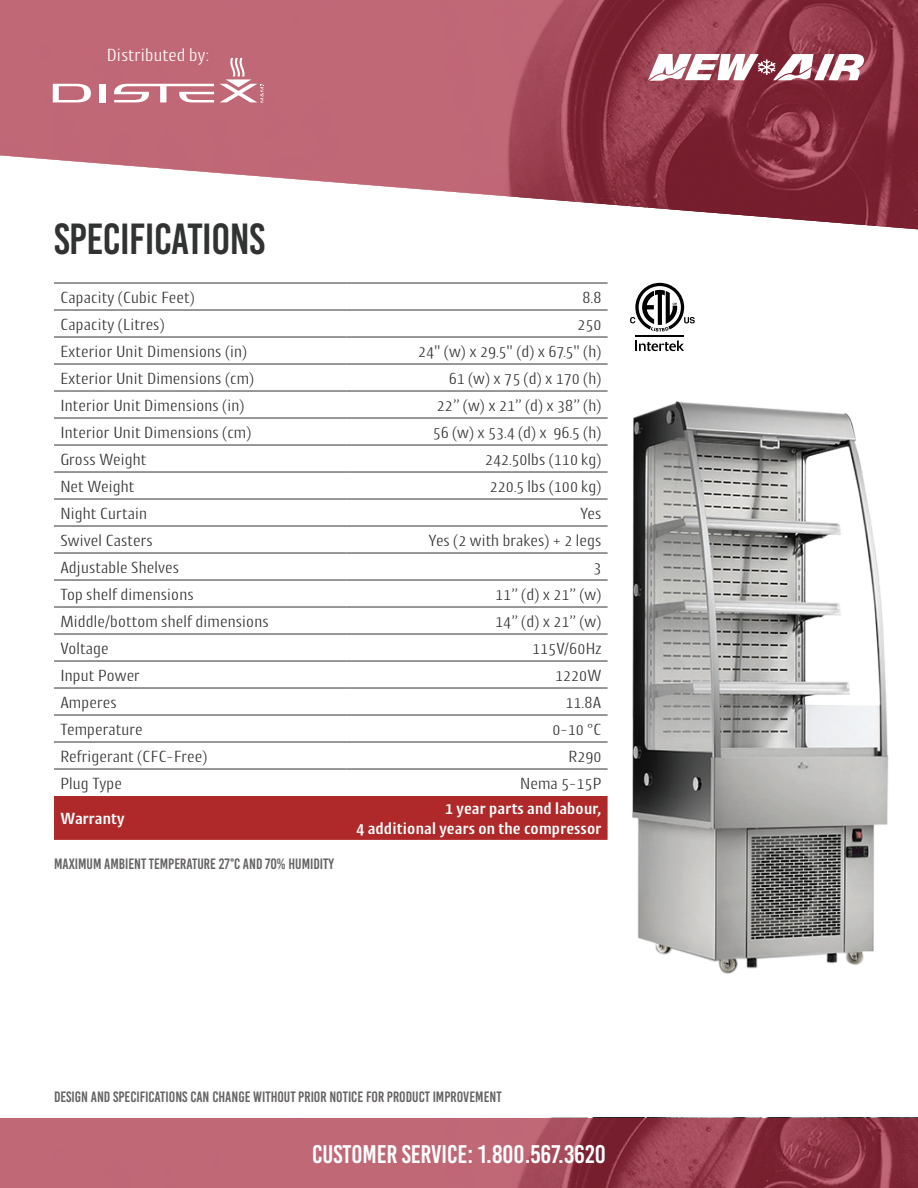
<style>
.page{position:relative;width:918px;height:1188px;background:#fff}
.page>*{position:absolute;margin:0;border:0;box-sizing:border-box;transform-origin:0 0}
.t1{font:43.5px "Bebas Kai";letter-spacing:-.01em;color:#313232}
.t2{font:25.5px "Bebas Kai";color:#fff}
.t3{font:300 18px "Cantiga";color:#fff}
.t4{font:300 16.5px "Cantiga";color:#313232}
.t5{font:600 16.5px/19.5px "Cantiga";color:#fff;text-align:right}
.t6{font:15px "Bebas Kai";color:#666363}
</style>
<div class="page">
<svg style="left:0;top:0;width:918px;height:230px"></svg>
<svg style="left:0;top:1118px;width:918px;height:70px;background:#ad5363"></svg>
<svg style="left:648px;top:54px;width:216px;height:27px"></svg>
<svg style="left:53px;top:84px;width:38px;height:18px"></svg>
<div style="left:99px;top:84px;width:6px;height:18px;background:#fff"></div>
<svg style="left:114px;top:84px;width:100px;height:18px"></svg>
<svg style="left:220px;top:58px;width:44px;height:45px"></svg>
<svg style="left:54px;top:309px;width:554px;height:460px"></svg>
<svg style="left:347px;top:309px;width:261px;height:28px"></svg>
<div style="left:54px;top:796px;width:554px;height:44px;background:#af292a"></div>
<hr style="left:54px;top:283px;width:293px;height:1px;background:#313232">
<hr style="left:54px;top:310px;width:293px;height:1px;background:#313232">
<hr style="left:54px;top:337px;width:293px;height:1px;background:#313232">
<hr style="left:54px;top:364px;width:293px;height:1px;background:#313232">
<hr style="left:54px;top:391px;width:293px;height:1px;background:#313232">
<hr style="left:54px;top:418px;width:293px;height:1px;background:#313232">
<hr style="left:54px;top:445px;width:293px;height:1px;background:#313232">
<hr style="left:54px;top:472px;width:293px;height:1px;background:#313232">
<hr style="left:54px;top:499px;width:293px;height:1px;background:#313232">
<hr style="left:54px;top:526px;width:293px;height:1px;background:#313232">
<hr style="left:54px;top:553px;width:293px;height:1px;background:#313232">
<hr style="left:54px;top:580px;width:293px;height:1px;background:#313232">
<hr style="left:54px;top:607px;width:293px;height:1px;background:#313232">
<hr style="left:54px;top:634px;width:293px;height:1px;background:#313232">
<hr style="left:54px;top:661px;width:293px;height:1px;background:#313232">
<hr style="left:54px;top:688px;width:293px;height:1px;background:#313232">
<hr style="left:54px;top:715px;width:293px;height:1px;background:#313232">
<hr style="left:54px;top:742px;width:293px;height:1px;background:#313232">
<hr style="left:347px;top:283px;width:261px;height:1px;background:#313232">
<hr style="left:347px;top:310px;width:261px;height:1px;background:#313232">
<hr style="left:347px;top:337px;width:261px;height:1px;background:#313232">
<hr style="left:347px;top:364px;width:261px;height:1px;background:#313232">
<hr style="left:347px;top:391px;width:261px;height:1px;background:#313232">
<hr style="left:347px;top:418px;width:261px;height:1px;background:#313232">
<hr style="left:347px;top:445px;width:261px;height:1px;background:#313232">
<hr style="left:347px;top:472px;width:261px;height:1px;background:#313232">
<hr style="left:347px;top:499px;width:261px;height:1px;background:#313232">
<hr style="left:347px;top:526px;width:261px;height:1px;background:#313232">
<hr style="left:347px;top:553px;width:261px;height:1px;background:#313232">
<hr style="left:347px;top:580px;width:261px;height:1px;background:#313232">
<hr style="left:347px;top:607px;width:261px;height:1px;background:#313232">
<hr style="left:347px;top:634px;width:261px;height:1px;background:#313232">
<hr style="left:347px;top:661px;width:261px;height:1px;background:#313232">
<hr style="left:347px;top:688px;width:261px;height:1px;background:#313232">
<hr style="left:347px;top:715px;width:261px;height:1px;background:#313232">
<hr style="left:347px;top:742px;width:261px;height:1px;background:#313232">
<hr style="left:54px;top:769px;width:293px;height:1px;background:#313232">
<hr style="left:347px;top:769px;width:261px;height:1px;background:#313232">
<svg style="left:635px;top:341px;width:49px;height:10px"></svg>
<hr style="left:635px;top:335px;width:49px;height:1px;background:#000">
<svg style="left:630px;top:283px;width:65px;height:49px"></svg>
<img style="left:632px;top:401px;width:257px;height:573px">
<p class="t3" style="left:106px;top:44px;width:105px">Distributed by:</p>
<h1 class="t1" style="left:54px;top:216px;width:212px">SPECIFICATIONS</h1>
<p class="t4" style="left:60px;top:287px;width:136px">Capacity (Cubic Feet)</p>
<p class="t4" style="left:583px;top:287px;width:20px">8.8</p>
<p class="t4" style="left:60px;top:314px;width:106px">Capacity (Litres)</p>
<p class="t4" style="left:577px;top:314px;width:26px">250</p>
<p class="t4" style="left:60px;top:341px;width:189px">Exterior Unit Dimensions (in)</p>
<p class="t4" style="left:418px;top:341px;width:185px">24" (w) x 29.5" (d) x 67.5" (h)</p>
<p class="t4" style="left:60px;top:368px;width:196px">Exterior Unit Dimensions (cm)</p>
<p class="t4" style="left:449px;top:368px;width:154px">61 (w) x 75 (d) x 170 (h)</p>
<p class="t4" style="left:60px;top:395px;width:186px">Interior Unit Dimensions (in)</p>
<p class="t4" style="left:437px;top:395px;width:166px">22” (w) x 21” (d) x 38” (h)</p>
<p class="t4" style="left:60px;top:422px;width:193px">Interior Unit Dimensions (cm)</p>
<p class="t4" style="left:433px;top:422px;width:170px">56 (w) x 53.4 (d) x 96.5 (h)</p>
<p class="t4" style="left:60px;top:449px;width:88px">Gross Weight</p>
<p class="t4" style="left:485px;top:449px;width:118px">242.50lbs (110 kg)</p>
<p class="t4" style="left:60px;top:476px;width:76px">Net Weight</p>
<p class="t4" style="left:490px;top:476px;width:113px">220.5 lbs (100 kg)</p>
<p class="t4" style="left:60px;top:503px;width:89px">Night Curtain</p>
<p class="t4" style="left:580px;top:503px;width:23px">Yes</p>
<p class="t4" style="left:60px;top:530px;width:94px">Swivel Casters</p>
<p class="t4" style="left:428px;top:530px;width:175px">Yes (2 with brakes) + 2 legs</p>
<p class="t4" style="left:60px;top:557px;width:121px">Adjustable Shelves</p>
<p class="t4" style="left:594px;top:557px;width:10px">3</p>
<p class="t4" style="left:60px;top:584px;width:135px">Top shelf dimensions</p>
<p class="t4" style="left:495px;top:584px;width:108px">11” (d) x 21” (w)</p>
<p class="t4" style="left:60px;top:611px;width:210px">Middle/bottom shelf dimensions</p>
<p class="t4" style="left:495px;top:611px;width:108px">14” (d) x 21” (w)</p>
<p class="t4" style="left:60px;top:638px;width:50px">Voltage</p>
<p class="t4" style="left:532px;top:638px;width:71px">115V/60Hz</p>
<p class="t4" style="left:60px;top:665px;width:82px">Input Power</p>
<p class="t4" style="left:555px;top:665px;width:48px">1220W</p>
<p class="t4" style="left:60px;top:692px;width:58px">Amperes</p>
<p class="t4" style="left:566px;top:692px;width:38px">11.8A</p>
<p class="t4" style="left:60px;top:719px;width:84px">Temperature</p>
<p class="t4" style="left:553px;top:719px;width:50px">0-10 °C</p>
<p class="t4" style="left:60px;top:746px;width:149px">Refrigerant (CFC-Free)</p>
<p class="t4" style="left:568px;top:746px;width:35px">R290</p>
<p class="t4" style="left:60px;top:773px;width:64px">Plug Type</p>
<p class="t4" style="left:520px;top:773px;width:83px">Nema 5-15P</p>
<p class="t5" style="left:60px;top:808px;width:66px">Warranty</p>
<p class="t5" style="left:356px;top:798px;width:247px">1 year parts and labour,<br>4 additional years on the compressor</p>
<p class="t6" style="left:54px;top:856px;width:282px">MAXIMUM AMBIENT TEMPERATURE 27°C AND 70% HUMIDITY</p>
<p class="t6" style="left:54px;top:1088px;width:449px">DESIGN AND SPECIFICATIONS CAN CHANGE WITHOUT PRIOR NOTICE FOR PRODUCT IMPROVEMENT</p>
<h2 class="t2" style="left:312px;top:1140px;width:295px">CUSTOMER SERVICE: 1.800.567.3620</h2>
</div>
